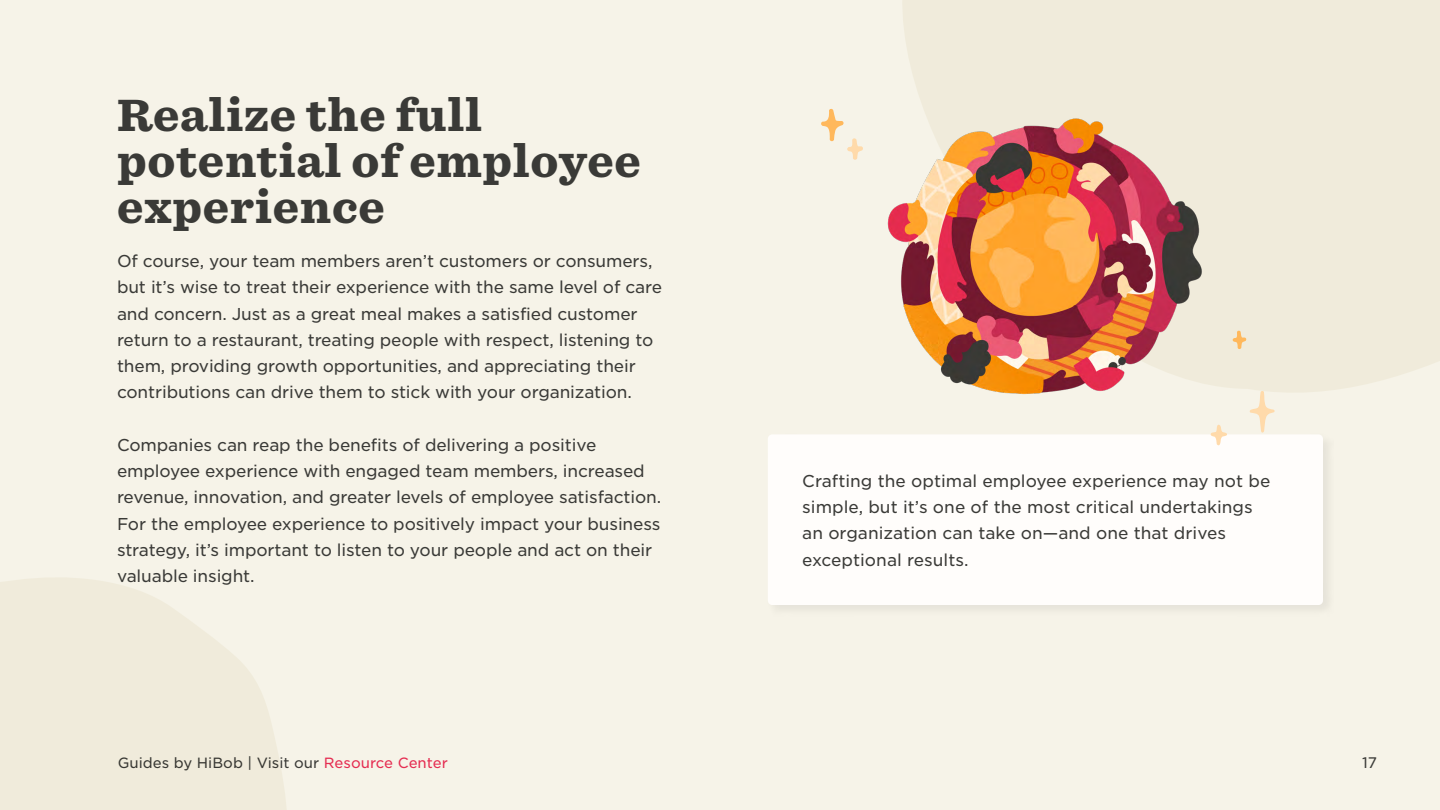
<style>
.page{position:relative;width:1440px;height:810px;background:#f6f3e8}
.page>*{position:absolute;margin:0;border:0;box-sizing:border-box;transform-origin:0 0}
.H1_Heading{font:900 43.5px/45.8px "Sentinel S Sm";color:#3a3a37}
.t1{font:16.5px/26.2px "Gotham S Sm";letter-spacing:-.01em;color:#3a3a37}
.t2{font:14.7px "Gotham S Sm";color:#3a3a37}
.t3{font:14.25px "Gotham S Sm";color:#3a3a37}
.s1{color:#e52c51}
</style>
<div class="page">
<div style="left:765px;top:432px;width:571px;height:186px;background:#f0ede2"></div>
<div style="left:768px;top:434px;width:555px;height:171px;background:#fffdfb;border-radius:4px"></div>
<div style="left:903px;top:0;width:537px;height:392px;background:#f0ebdb"></div>
<svg style="left:0;top:578px;width:286px;height:232px;fill:#f0ebdb"></svg>
<img style="left:887px;top:56px;width:362px;height:390px">
<svg style="left:821px;top:108px;width:42px;height:52px"></svg>
<svg style="left:1249px;top:391px;width:26px;height:42px"></svg>
<svg style="left:1210px;top:424px;width:17px;height:21px"></svg>
<svg style="left:1233px;top:330px;width:14px;height:19px"></svg>
<h1 class="H1_Heading" style="left:117px;top:92px;width:526px">Realize the full potential of employee experience</h1>
<p class="t1" style="left:117px;top:248px;width:547px">Of course, your team members aren t’ customers or consumers, but it s’ wise to treat their experience with the same level of care and concern. Just as a great meal makes a satisfied customer return to a restaurant, treating people with respect, listening to them, providing growth opportunities, and appreciating their contributions can drive them to stick with your organization.</p>
<p class="t1" style="left:117px;top:431px;width:546px">Companies can reap the benefits of delivering a positive employee experience with engaged team members, increased revenue, innovation, and greater levels of employee satisfaction.<br>For the employee experience to positively impact your business strategy it, s’ important to listen to your people and act on their valuable insight.</p>
<p class="t3" style="left:118px;top:753px;width:332px">Guides by HiBob | Visit our <span class="s1">Resource Center</span></p>
<p class="t1" style="left:802px;top:467px;width:470px">Crafting the optimal employee experience may not be simple, but it s’ one of the most critical undertakings an organization can take on—and one that drives exceptional results.</p>
<p class="t2" style="left:1362px;top:753px;width:17px">17</p>
</div>
